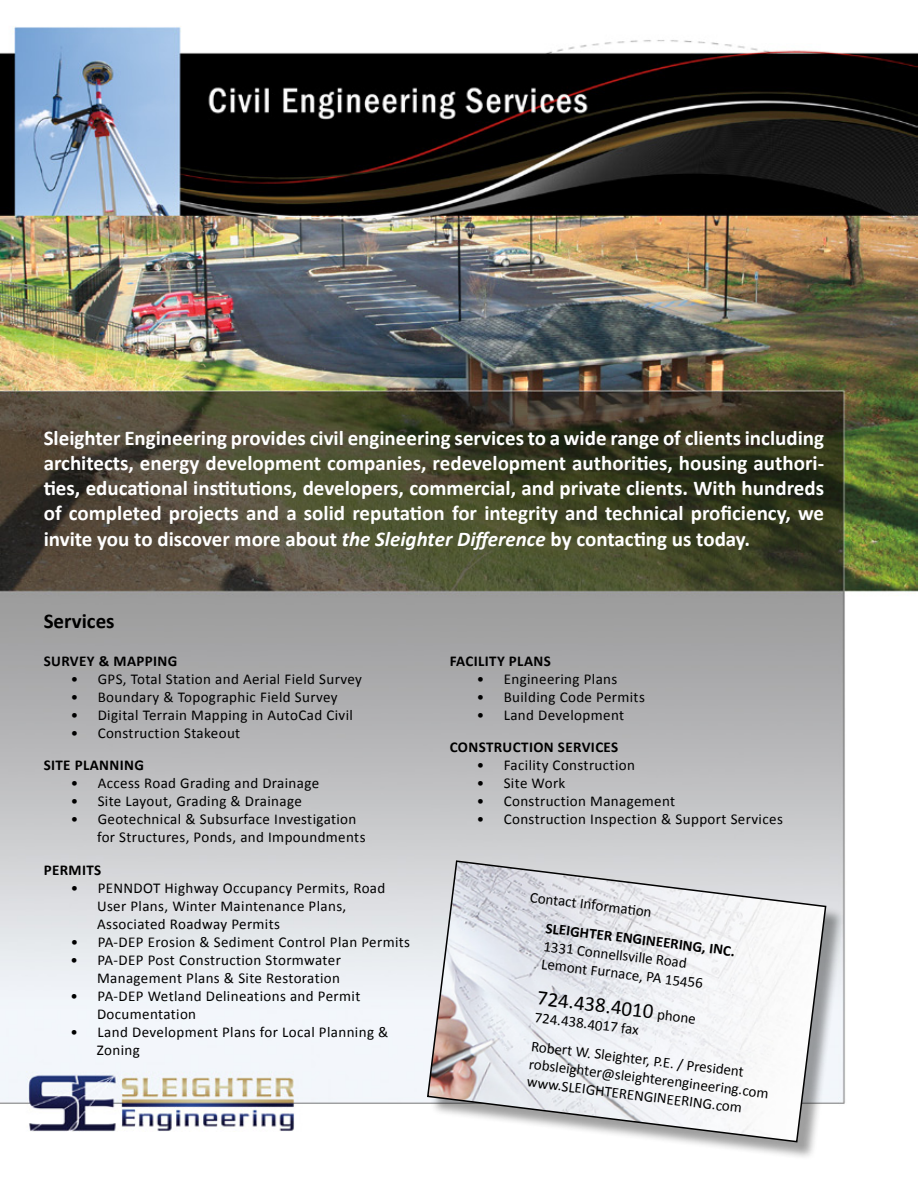
<style>
.page{position:relative;width:918px;height:1188px;background:#fff}
.page>*{position:absolute;margin:0;border:0;box-sizing:border-box;transform-origin:0 0}
.t1{font:700 21px/25.2px "Calibri";color:#fff;text-align:justify}
.t2{font:21px "Calibri";color:#000}
.t3{font:700 21px "Calibri";color:#000}
.t4{font:15px/18px "Calibri";letter-spacing:.025em;color:#000}
.t5{font:700 15px "Calibri";letter-spacing:.025em;color:#000}
.s1{font-style:italic}
</style>
<div class="page">
<img style="left:0;top:26px;width:918px;height:1106px">
<div style="left:429px;top:863px;width:415px;height:297px;background:#000;opacity:.38"></div>
<svg style="left:426px;top:860px;width:401px;height:283px"></svg>
<p class="t1" style="left:44px;top:425px;width:782px">Sleighter Engineering provides civil engineering services to a wide range of clients including architects, energy development companies, redevelopment authorities, housing authori&shy;ties, educational institutions, developers, commercial, and private clients. With hundreds of completed projects and a solid reputation for integrity and technical proficiency, we invite you to discover more about <span class="s1">the Sleighter Difference</span> by contacting us today.</p>
<h1 class="t3" style="left:44px;top:607px;width:72px">Services</h1>
<p class="t5" style="left:44px;top:651px;width:135px">SURVEY &amp; MAPPING</p>
<p class="t4" style="left:71px;top:670px;width:293px">• GPS, Total Station and Aerial Field Survey</p>
<p class="t4" style="left:71px;top:688px;width:268px">• Boundary &amp; Topographic Field Survey</p>
<p class="t4" style="left:71px;top:706px;width:284px">• Digital Terrain Mapping in AutoCad Civil</p>
<p class="t4" style="left:71px;top:724px;width:171px">• Construction Stakeout</p>
<p class="t5" style="left:44px;top:756px;width:102px">SITE PLANNING</p>
<p class="t4" style="left:71px;top:774px;width:250px">• Access Road Grading and Drainage</p>
<p class="t4" style="left:71px;top:792px;width:233px">• Site Layout, Grading &amp; Drainage</p>
<p class="t4" style="left:97px;top:810px;width:270px;text-indent:-26px">• Geotechnical &amp; Subsurface Investigation for Structures, Ponds, and Impoundments</p>
<p class="t5" style="left:44px;top:860px;width:59px">PERMITS</p>
<p class="t4" style="left:97px;top:879px;width:290px;text-indent:-26px">• PENNDOT Highway Occupancy Permits, Road<br>User Plans, Winter Maintenance Plans,<br>Associated Roadway Permits</p>
<p class="t4" style="left:71px;top:933px;width:341px">• PA-DEP Erosion &amp; Sediment Control Plan Permits</p>
<p class="t4" style="left:71px;top:951px;width:272px;text-align:right">• PA-DEP Post Construction Stormwater<br>Management Plans &amp; Site Restoration</p>
<p class="t4" style="left:97px;top:987px;width:265px;text-indent:-26px">• PA-DEP Wetland Delineations and Permit<br>Documentation</p>
<p class="t4" style="left:97px;top:1023px;width:293px;text-indent:-26px">• Land Development Plans for Local Planning &amp;<br>Zoning</p>
<p class="t5" style="left:450px;top:651px;width:103px">FACILITY PLANS</p>
<p class="t4" style="left:477px;top:670px;width:142px">• Engineering Plans</p>
<p class="t4" style="left:477px;top:688px;width:170px">• Building Code Permits</p>
<p class="t4" style="left:477px;top:706px;width:149px">• Land Development</p>
<p class="t5" style="left:450px;top:738px;width:170px">CONSTRUCTION SERVICES</p>
<p class="t4" style="left:477px;top:756px;width:160px">• Facility Construction</p>
<p class="t4" style="left:477px;top:774px;width:90px">• Site Work</p>
<p class="t4" style="left:477px;top:792px;width:200px">• Construction Management</p>
<p class="t4" style="left:477px;top:810px;width:308px">• Construction Inspection &amp; Support Services</p>
<p class="t4" style="left:531px;top:888px;width:124px;rotate:7deg">Contact Informati on</p>
<p class="t5" style="left:547px;top:918px;width:192px;rotate:7deg">SLEIGHTER ENGINEERING, INC.</p>
<p class="t4" style="left:545px;top:937px;width:164px;rotate:7deg">1331 Connellsville Road<br>Lemont Furnace, PA 15456</p>
<h1 class="t2" style="left:539px;top:984px;width:119px;rotate:7deg">724.438.4010</h1>
<p class="t4" style="left:536px;top:1008px;width:106px;rotate:7deg">724.438.4017 fax</p>
<p class="t4" style="left:658px;top:1005px;width:41px;rotate:7deg">phone</p>
<p class="t4" style="left:532px;top:1037px;width:243px;rotate:7deg">Robert W. Sleighter, P.E. / President robsleighter@sleighterengineering.com www.SLEIGHTERENGINEERING.com</p>
</div>
